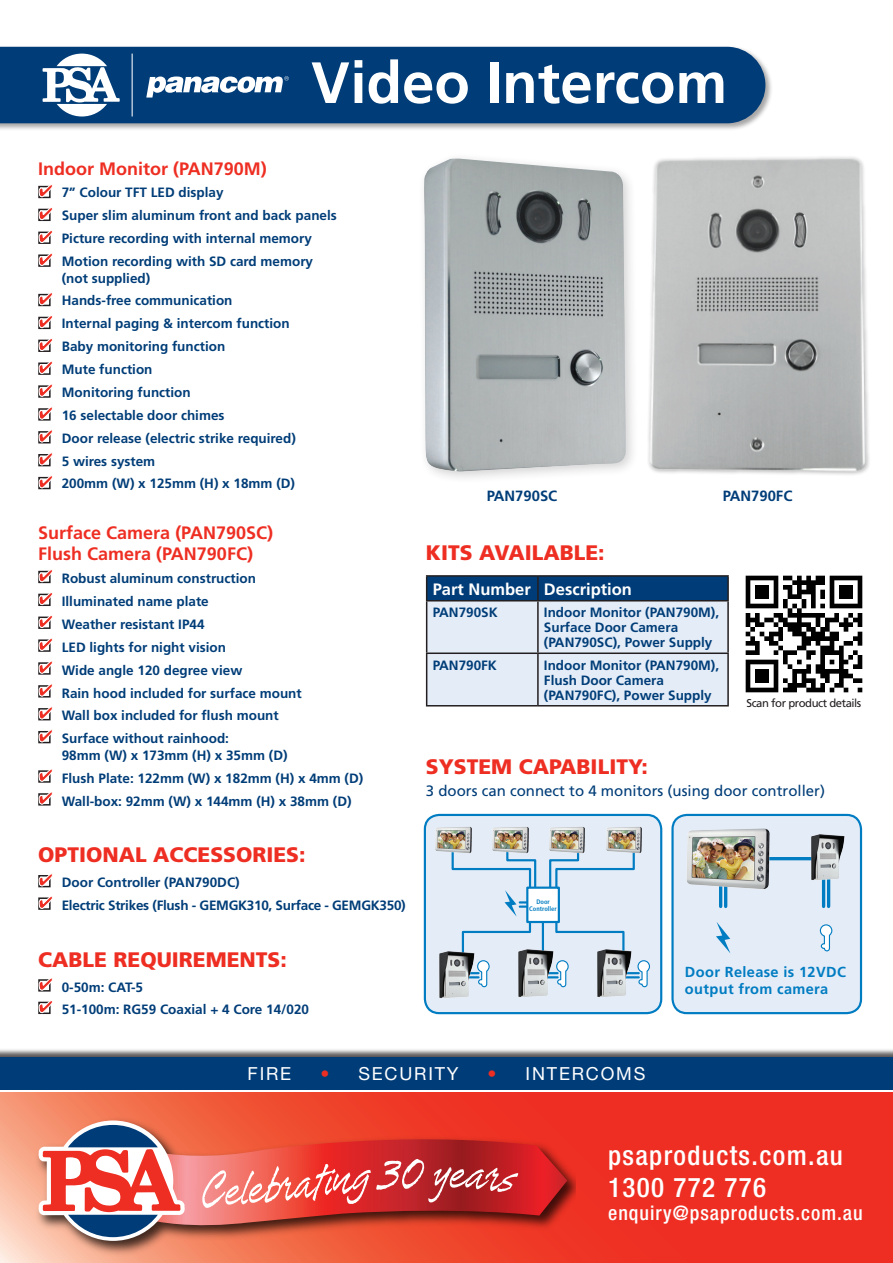
<style>
.page{position:relative;width:893px;height:1263px;background:#fff}
.page>*{position:absolute;margin:0;border:0;box-sizing:border-box;transform-origin:0 0}
.t1{font:700 58.05px "Frutiger";color:#fff}
.t2{font:500 condensed 27.15px/32.5px "Helvetica Neue LT Std";letter-spacing:.05em;color:#fff}
.t3{font:900 21px "Frutiger";color:#ee2e22}
.t4{font:500 condensed 19.95px "Helvetica Neue LT Std";letter-spacing:.05em;color:#fff}
.t5{font:700 18px/21px "Frutiger";color:#ee2e22}
.t6{font:18px "Helvetica Neue LT Std";letter-spacing:.1em;color:#fff}
.t7{font:700 16.5px "Frutiger";color:#fff}
.t8{font:15px "Frutiger";color:#003d78}
.t9{font:700 14.85px "Frutiger";color:#003d78}
.t10{font:700 14.55px/16.5px "Frutiger";letter-spacing:.025em;color:#007cc2}
.t11{font:700 13.5px/23px "Frutiger";color:#003d78}
.t12{font:700 13.5px/22.5px "Frutiger";letter-spacing:-.02em;color:#003d78}
.t13{font:11.4px "Frutiger";letter-spacing:-.04em;color:#231f20}
.t14{font:700 condensed 6.6px/7.4px "Frutiger";color:#007cc2;text-align:center}
.s1{color:#ee2e22}
</style>
<div class="page">
<hr style="left:426px;top:575px;width:112px;height:2px;background:#231f20">
<svg style="left:426px;top:576px;width:301px;height:129px;background:#b8cadd"></svg>
<hr style="left:538px;top:575px;width:191px;height:2px;background:#231f20">
<hr style="left:537px;top:577px;width:2px;height:23px;background:#231f20">
<hr style="left:727px;top:577px;width:2px;height:23px;background:#231f20">
<hr style="left:426px;top:600px;width:112px;height:1px;background:#231f20">
<hr style="left:426px;top:601px;width:1px;height:51px;background:#231f20">
<hr style="left:538px;top:600px;width:191px;height:1px;background:#231f20">
<hr style="left:537px;top:601px;width:2px;height:51px;background:#231f20">
<hr style="left:727px;top:601px;width:2px;height:51px;background:#231f20">
<hr style="left:426px;top:652px;width:112px;height:2px;background:#231f20">
<hr style="left:426px;top:654px;width:1px;height:51px;background:#231f20">
<hr style="left:538px;top:652px;width:191px;height:2px;background:#231f20">
<hr style="left:537px;top:654px;width:2px;height:51px;background:#231f20">
<hr style="left:727px;top:654px;width:2px;height:51px;background:#231f20">
<hr style="left:426px;top:705px;width:112px;height:1px;background:#231f20">
<hr style="left:538px;top:705px;width:191px;height:1px;background:#231f20">
<div style="left:0;top:45px;width:773px;height:86px;background:#231f20;opacity:.4"></div>
<div style="left:0;top:47px;width:765px;height:76px;background:#003d78"></div>
<svg style="left:43px;top:54px;width:77px;height:62px"></svg>
<hr style="left:132px;top:54px;width:1px;height:62px;background:#fff">
<svg style="left:146px;top:76px;width:143px;height:22px"></svg>
<svg style="left:38px;top:185px;width:15px;height:13px"></svg>
<svg style="left:38px;top:208px;width:15px;height:13px"></svg>
<svg style="left:38px;top:230px;width:15px;height:14px"></svg>
<svg style="left:38px;top:253px;width:15px;height:14px"></svg>
<svg style="left:38px;top:293px;width:15px;height:13px"></svg>
<svg style="left:38px;top:316px;width:15px;height:13px"></svg>
<svg style="left:38px;top:339px;width:15px;height:13px"></svg>
<svg style="left:38px;top:361px;width:15px;height:14px"></svg>
<svg style="left:38px;top:384px;width:15px;height:13px"></svg>
<svg style="left:38px;top:407px;width:15px;height:13px"></svg>
<svg style="left:38px;top:430px;width:15px;height:13px"></svg>
<svg style="left:38px;top:452px;width:15px;height:14px"></svg>
<svg style="left:38px;top:475px;width:15px;height:14px"></svg>
<svg style="left:38px;top:570px;width:15px;height:13px"></svg>
<div style="left:38px;top:594px;width:13px;height:12px;border:2px solid #231f20"></div>
<svg style="left:38px;top:593px;width:15px;height:12px"></svg>
<div style="left:38px;top:616px;width:13px;height:13px;border:2px solid #231f20"></div>
<svg style="left:38px;top:615px;width:15px;height:13px"></svg>
<div style="left:38px;top:639px;width:13px;height:13px;border:2px solid #231f20"></div>
<svg style="left:38px;top:638px;width:15px;height:13px"></svg>
<svg style="left:38px;top:661px;width:15px;height:13px"></svg>
<svg style="left:38px;top:684px;width:15px;height:13px"></svg>
<svg style="left:38px;top:706px;width:15px;height:14px"></svg>
<svg style="left:38px;top:729px;width:15px;height:14px"></svg>
<svg style="left:38px;top:769px;width:15px;height:13px"></svg>
<svg style="left:38px;top:792px;width:15px;height:13px"></svg>
<svg style="left:38px;top:873px;width:15px;height:14px"></svg>
<svg style="left:38px;top:896px;width:15px;height:14px"></svg>
<svg style="left:38px;top:978px;width:15px;height:13px"></svg>
<svg style="left:38px;top:1001px;width:15px;height:13px"></svg>
<img style="left:648px;top:157px;width:221px;height:318px">
<div style="left:417px;top:152px;width:222px;height:333px;background:#231f20;opacity:.2"></div>
<img style="left:423px;top:159px;width:204px;height:313px">
<div style="left:672px;top:815px;width:189px;height:198px;background:#e4ecf7;border-radius:14px"></div>
<div style="left:671px;top:814px;width:191px;height:200px;border:2px solid #007cc2;border-radius:14px"></div>
<div style="left:822px;top:837px;width:8px;height:71px;border:3px solid #007cc2"></div>
<div style="left:719px;top:837px;width:8px;height:71px;border:3px solid #007cc2"></div>
<hr style="left:709px;top:857px;width:110px;height:3px;background:#007cc2">
<img style="left:809px;top:834px;width:36px;height:47px">
<svg style="left:820px;top:924px;width:12px;height:27px"></svg>
<svg style="left:716px;top:922px;width:14px;height:31px"></svg>
<img style="left:687px;top:828px;width:84px;height:62px">
<div style="left:425px;top:815px;width:236px;height:198px;background:#e4ecf7;border-radius:14px"></div>
<div style="left:424px;top:814px;width:238px;height:200px;border:2px solid #007cc2;border-radius:14px"></div>
<img style="left:435px;top:827px;width:37px;height:25px">
<img style="left:606px;top:827px;width:36px;height:26px">
<svg style="left:549px;top:841px;width:87px;height:45px"></svg>
<img style="left:549px;top:827px;width:37px;height:27px">
<img style="left:492px;top:827px;width:37px;height:14px">
<hr style="left:542px;top:914px;width:2px;height:55px;background:#007cc2">
<div style="left:526px;top:886px;width:34px;height:37px;background:#fff;border:2px solid #007cc2"></div>
<div style="left:621px;top:972px;width:19px;height:6px;border:2px solid #007cc2"></div>
<img style="left:439px;top:951px;width:30px;height:47px">
<img style="left:597px;top:950px;width:36px;height:47px">
<img style="left:518px;top:949px;width:36px;height:48px">
<svg style="left:450px;top:841px;width:87px;height:146px"></svg>
<svg style="left:554px;top:913px;width:72px;height:74px"></svg>
<svg style="left:637px;top:960px;width:13px;height:27px"></svg>
<svg style="left:0;top:1092px;width:893px;height:171px;background:#ef3f2f"></svg>
<div style="left:0;top:1048px;width:893px;height:44px;background:#231f20;opacity:.75"></div>
<div style="left:0;top:1057px;width:893px;height:34px;background:#003d78"></div>
<hr style="left:0;top:1090px;width:893px;height:1px;background:#fff">
<img style="left:31px;top:1113px;width:545px;height:146px">
<svg style="left:185px;top:1129px;width:382px;height:107px;background:#d23f32"></svg>
<svg style="left:38px;top:1125px;width:147px;height:112px"></svg>
<svg style="left:202px;top:1159px;width:316px;height:49px;background:#da5a59"></svg>
<img style="left:745px;top:575px;width:118px;height:118px">
<h1 class="t1" style="left:311px;top:49px;width:418px">Video Intercom</h1>
<h3 class="t5" style="left:38px;top:158px;width:230px">Indoor Monitor (PAN790M)</h3>
<p class="t11" style="left:62px;top:181px;width:277px">7” Colour TFT LED display<br>Super slim aluminum front and back panels Picture recording with internal memory Motion recording with SD card memory</p>
<p class="t11" style="left:62px;top:266px;width:236px">(not supplied)<br>Hands-free communication<br>Internal paging &amp; intercom function<br>Baby monitoring function<br>Mute function<br>Monitoring function<br>16 selectable door chimes<br>Door release (electric strike required)<br>5 wires system<br>200mm (W) x 125mm (H) x 18mm (D)</p>
<h3 class="t5" style="left:38px;top:522px;width:236px">Surface Camera (PAN790SC)<br>Flush Camera (PAN790FC)</h3>
<p class="t11" style="left:62px;top:567px;width:242px">Robust aluminum construction<br>Illuminated name plate<br>Weather resistant IP44<br>LED lights for night vision<br>Wide angle 120 degree view<br>Rain hood included for surface mount<br>Wall box included for flush mount<br>Surface without rainhood:</p>
<p class="t11" style="left:62px;top:743px;width:303px">98mm (W) x 173mm (H) x 35mm (D)<br>Flush Plate: 122mm (W) x 182mm (H) x 4mm (D)<br>Wall-box: 92mm (W) x 144mm (H) x 38mm (D)</p>
<h3 class="t3" style="left:38px;top:842px;width:269px">OPTIONAL ACCESSORIES:</h3>
<p class="t12" style="left:62px;top:871px;width:345px">Door Controller (PAN790DC)<br>Electric Strikes (Flush - GEMGK310, Surface - GEMGK350)</p>
<h3 class="t3" style="left:38px;top:946px;width:250px">CABLE REQUIREMENTS:</h3>
<p class="t11" style="left:62px;top:975px;width:249px;line-height:22.5px">0-50m: CAT-5<br>51-100m: RG59 Coaxial + 4 Core 14/020</p>
<p class="t9" style="left:487px;top:487px;width:72px">PAN790SC</p>
<p class="t9" style="left:723px;top:487px;width:71px">PAN790FC</p>
<h3 class="t3" style="left:426px;top:540px;width:180px">KITS AVAILABLE:</h3>
<p class="t7" style="left:433px;top:579px;width:201px">Part Number Description</p>
<p class="t11" style="left:433px;top:601px;width:67px">PAN790SK</p>
<p class="t11" style="left:544px;top:605px;width:177px;line-height:15px">Indoor Monitor (PAN790M),<br>Surface Door Camera (PAN790SC), Power Supply</p>
<p class="t11" style="left:433px;top:653px;width:66px">PAN790FK</p>
<p class="t11" style="left:544px;top:657px;width:177px;line-height:15px">Indoor Monitor (PAN790M),<br>Flush Door Camera (PAN790FC), Power Supply</p>
<p class="t13" style="left:746px;top:697px;width:116px">Scan for product details</p>
<h3 class="t3" style="left:426px;top:754px;width:224px">SYSTEM CAPABILITY:</h3>
<p class="t8" style="left:426px;top:782px;width:401px">3 doors can connect to 4 monitors (using door controller)</p>
<p class="t14" style="left:529px;top:898px;width:29px">Door<br>Controller</p>
<p class="t10" style="left:685px;top:963px;width:162px">Door Release is 12VDC output from camera</p>
<h3 class="t6" style="left:248px;top:1062px;width:45px">FIRE</h3>
<h3 class="t6" style="left:320px;top:1062px;width:140px"><span class="s1">•</span> SECURITY</h3>
<h3 class="t6" style="left:488px;top:1062px;width:159px"><span class="s1">•</span> INTERCOMS</h3>
<h2 class="t2" style="left:608px;top:1138px;width:236px">psaproducts.com.au<br>1300 772 776</h2>
<h3 class="t4" style="left:608px;top:1201px;width:256px">enquiry@psaproducts.com.au</h3>
</div>
